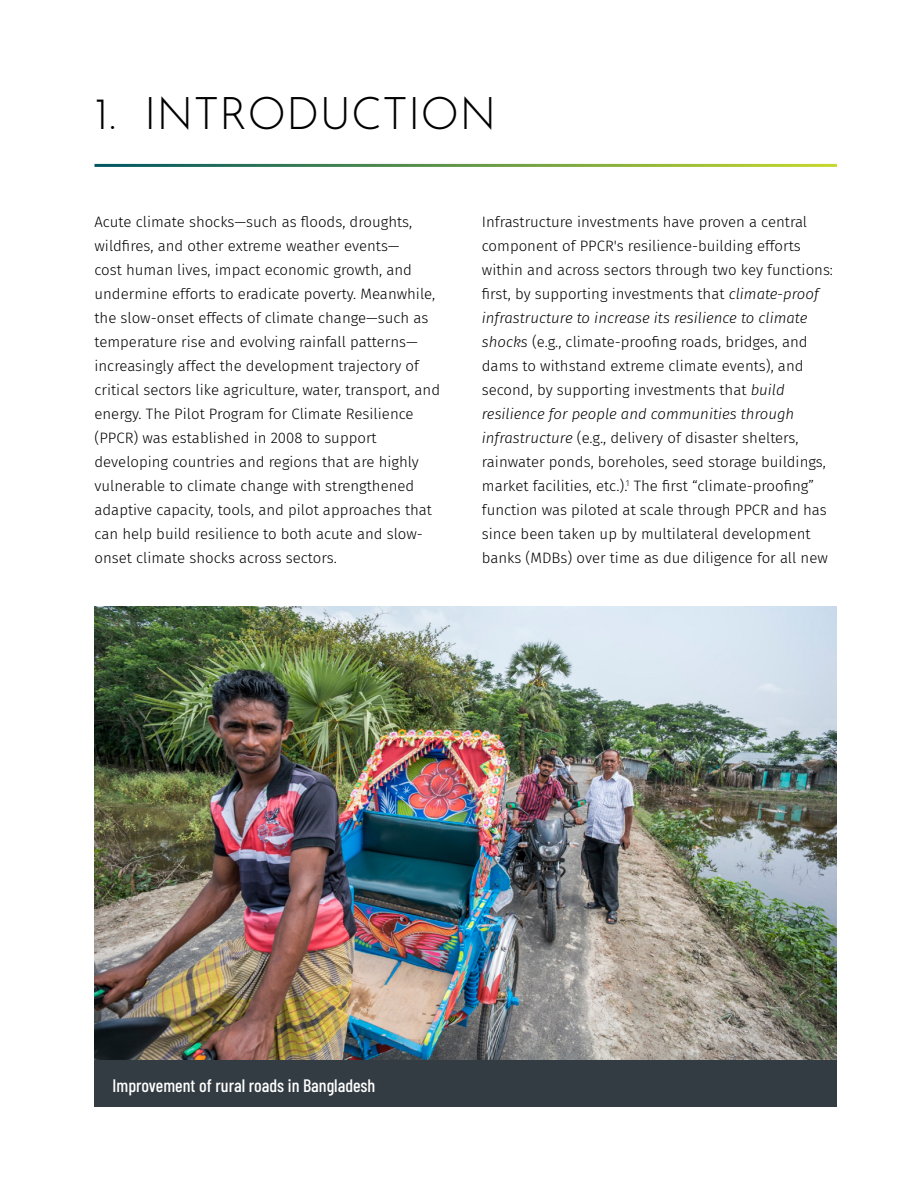
<style>
.page{position:relative;width:918px;height:1188px;background:#fff}
.page>*{position:absolute;margin:0;border:0;box-sizing:border-box;transform-origin:0 0}
.Heading_Level_1_Gradient_Line{font:100 45px "Josefin Sans";color:#000}
.t1{font:500 18px "Barlow Condensed";color:#fff}
.Texts{font:300 15px/24px "Fira Sans";color:#000}
.s1{font-style:italic}
</style>
<div class="page">
<img style="left:95px;top:606px;width:742px;height:455px">
<div style="left:95px;top:1061px;width:742px;height:46px;background:#333c42"></div>
<p class="Heading_Level_1_Gradient_Line" style="left:94px;top:79px;width:403px">1. INTRODUCTION</p>
<p class="Texts" style="left:94px;top:210px;width:347px">Acute climate shocks—such as floods, droughts, wildfires, and other extreme weather events—<br>cost human lives, impact economic growth, and undermine efforts to eradicate poverty. Meanwhile, the slow-onset effects of climate change—such as temperature rise and evolving rainfall patterns— increasingly affect the development trajectory of critical sectors like agriculture, water, transport, and energy. The Pilot Program for Climate Resilience (PPCR) was established in 2008 to support developing countries and regions that are highly vulnerable to climate change with strengthened adaptive capacity, tools, and pilot approaches that can help build resilience to both acute and slow&shy;onset climate shocks across sectors.</p>
<p class="Texts" style="left:482px;top:210px;width:353px">Infrastructure investments have proven a central component of PPCR's resilience-building efforts within and across sectors through two key functions: first, by supporting investments that <span class="s1">climate-proof infrastructure to increase its resilience to climate shocks</span> (e.g., climate-proofing roads, bridges, and dams to withstand extreme climate events), and second, by supporting investments that <span class="s1">build resilience for people and communities through infrastructure</span> (e.g., delivery of disaster shelters, rainwater ponds, boreholes, seed storage buildings, market facilities, etc.).<sup>1</sup> The first “climate-proofing” function was piloted at scale through PPCR and has since been taken up by multilateral development banks (MDBs) over time as due diligence for all new</p>
<p class="t1" style="left:113px;top:1073px;width:264px">Improvement of rural roads in Bangladesh</p>
</div>
